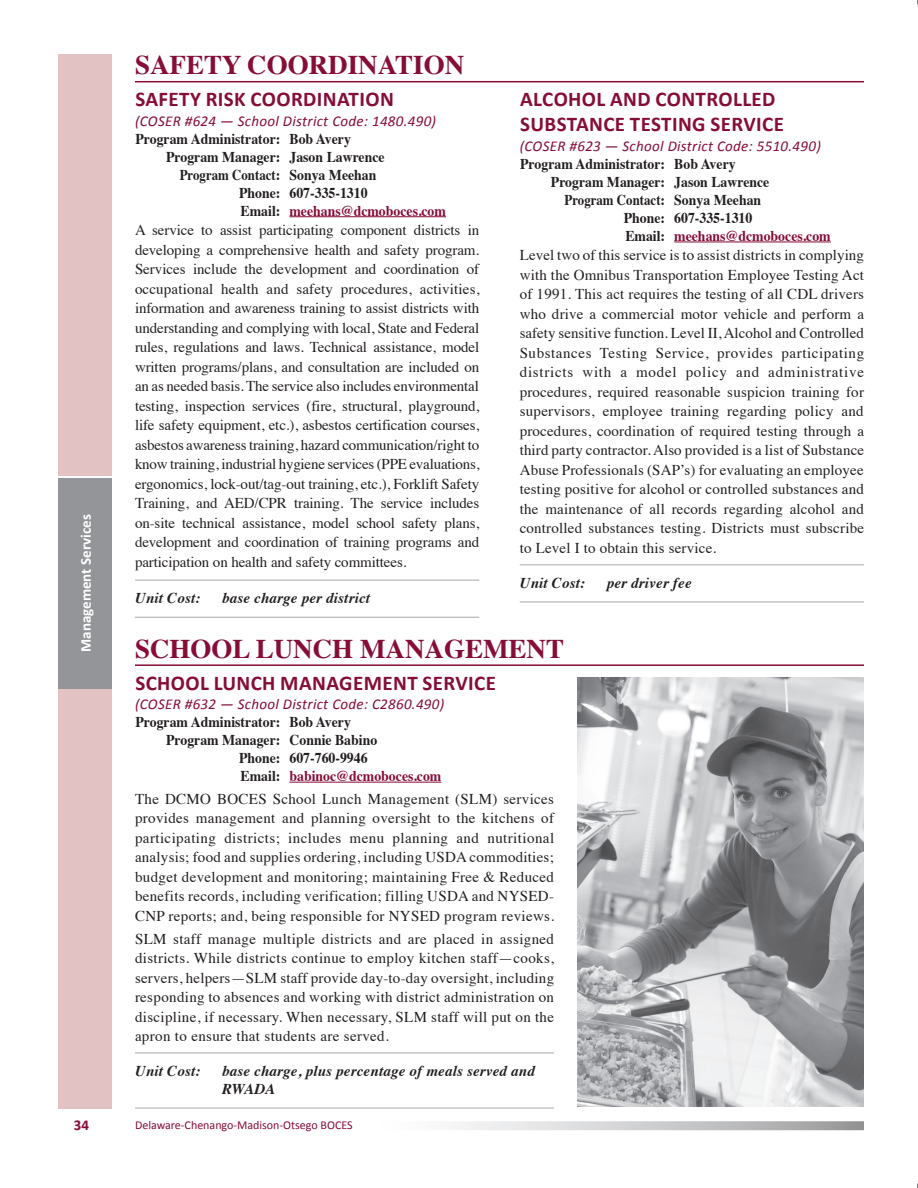
<style>
.page{position:relative;width:918px;height:1188px;background:#fff}
.page>*{position:absolute;margin:0;border:0;box-sizing:border-box;transform-origin:0 0}
.t1{font:700 27px "Times";color:#860d36}
.t2{font:700 27px "Times";color:#860d36}
.t3{font:700 21px/25.2px "Calibri";letter-spacing:.02em;color:#860d36}
.t4{font:15px/19.5px "Times";letter-spacing:.015em;color:#231f20;text-align:justify}
.t5{font:700 15px "Times";color:#231f20;scale:.92 1}
.t6{font:italic 15px "Calibri";letter-spacing:.02em;color:#860d36}
.t7{font:italic 700 15px/18px "Times";letter-spacing:.01em;color:#231f20}
.t8{font:700 15px "Times";color:#860d36;scale:.92 1}
.t9{font:700 15px "Times";color:#231f20;scale:.86 1}
.t10{font:700 15px "Calibri";color:#fff}
.t11{font:700 15px "Calibri";color:#860d36}
.t12{font:12px "Calibri";color:#860d36}
.s1{color:#231f20}
</style>
<div class="page">
<svg style="left:455px;top:1121px;width:409px;height:9px;background:#cbcbcc"></svg>
<div style="left:58px;top:54px;width:54px;height:211px;background:#e2c2c3"></div>
<div style="left:58px;top:687px;width:54px;height:211px;background:#e2c2c3"></div>
<div style="left:58px;top:898px;width:54px;height:211px;background:#e2c2c3"></div>
<div style="left:58px;top:265px;width:54px;height:211px;background:#e2c2c3"></div>
<div style="left:58px;top:478px;width:54px;height:210px;background:#939598"></div>
<hr style="left:290px;top:216px;width:156px;height:1px;background:#860d36">
<hr style="left:135px;top:580px;width:344px;height:1px;background:#b2b3b7">
<hr style="left:135px;top:617px;width:344px;height:1px;background:#b2b3b7">
<hr style="left:135px;top:81px;width:729px;height:1px;background:#860d36">
<hr style="left:135px;top:664px;width:729px;height:2px;background:#860d36">
<hr style="left:290px;top:782px;width:151px;height:1px;background:#860d36">
<hr style="left:674px;top:241px;width:157px;height:1px;background:#860d36">
<hr style="left:520px;top:564px;width:344px;height:1px;background:#b2b3b7">
<hr style="left:520px;top:601px;width:344px;height:2px;background:#b2b3b7">
<img style="left:578px;top:677px;width:286px;height:430px">
<hr style="left:135px;top:1052px;width:419px;height:1px;background:#b2b3b7">
<hr style="left:135px;top:1107px;width:419px;height:2px;background:#b2b3b7">
<p class="t10" style="left:76px;top:652px;width:139px;rotate:-90deg">Management Services</p>
<h1 class="t2" style="left:135px;top:39px;width:331px">SAFETY COORDINATION</h1>
<h2 class="t3" style="left:135px;top:86px;width:260px">SAFETY RISK COORDINATION</h2>
<p class="t6" style="left:135px;top:111px;width:303px">(COSER #624 — School District Code: 1480.490)</p>
<p class="t5" style="left:135px;top:124px;width:236px">Program Administrator: Bob Avery</p>
<p class="t5" style="left:166px;top:142px;width:239px">Program Manager: Jason Lawrence</p>
<p class="t9" style="left:180px;top:160px;width:230px">Program Contact: Sonya Meehan</p>
<p class="t5" style="left:239px;top:178px;width:141px">Phone: 607-335-1310</p>
<p class="t8" style="left:241px;top:196px;width:225px"><span class="s1">Email:</span> meehans@dcmoboces.com</p>
<p class="t4" style="left:135px;top:219px;width:346px">A service to assist participating component districts in developing a comprehensive health and safety program.<br>Services include the development and coordination of occupational health and safety procedures, activities, information and awareness training to assist districts with understanding and complying with local, State and Federal rules, regulations and laws. Technical assistance, model written programs/plans, and consultation are included on an as needed basis. The service also includes environmental testing, inspection services (fire, structural, playground, life safety equipment, etc.), asbestos certification courses, asbestos awareness training, hazard communication/right to know training, industrial hygiene services (PPE evaluations, ergonomics, lock-out/tag-out training, etc.), Forklift Safety Training, and AED/CPR training. The service includes on-site technical assistance, model school safety plans, development and coordination of training programs and participation on health and safety committees.</p>
<p class="t7" style="left:135px;top:588px;width:67px">Unit Cost:</p>
<p class="t7" style="left:222px;top:588px;width:150px">base charge per district</p>
<h2 class="t3" style="left:520px;top:86px;width:265px">ALCOHOL AND CONTROLLED<br>SUBSTANCE TESTING SERVICE</h2>
<p class="t6" style="left:520px;top:137px;width:303px">(COSER #623 — School District Code: 5510.490)</p>
<p class="t5" style="left:520px;top:150px;width:236px">Program Administrator: Bob Avery</p>
<p class="t5" style="left:551px;top:168px;width:239px">Program Manager: Jason Lawrence</p>
<p class="t9" style="left:565px;top:186px;width:230px">Program Contact: Sonya Meehan</p>
<p class="t5" style="left:624px;top:204px;width:141px">Phone: 607-335-1310</p>
<p class="t8" style="left:625px;top:222px;width:225px"><span class="s1">Email:</span> meehans@dcmoboces.com</p>
<p class="t4" style="left:520px;top:244px;width:346px">Level two of this service is to assist districts in complying with the Omnibus Transportation Employee Testing Act of 1991. This act requires the testing of all CDL drivers who drive a commercial motor vehicle and perform a safety sensitive function. Level II, Alcohol and Controlled Substances Testing Service, provides participating districts with a model policy and administrative procedures, required reasonable suspicion training for supervisors, employee training regarding policy and procedures, coordination of required testing through a third party contractor. Also provided is a list of Substance Abuse Professionals (SAP’s) for evaluating an employee testing positive for alcohol or controlled substances and the maintenance of all records regarding alcohol and controlled substances testing. Districts must subscribe to Level I to obtain this service.</p>
<p class="t7" style="left:520px;top:573px;width:67px">Unit Cost:</p>
<p class="t7" style="left:607px;top:573px;width:86px">per driver fee</p>
<h1 class="t1" style="left:135px;top:623px;width:20px">SCHOOL</h1>
<h1 class="t1" style="left:256px;top:623px;width:21px">LUNCH</h1>
<h1 class="t1" style="left:360px;top:623px;width:105px">MANAGEMENT</h1>
<h2 class="t3" style="left:135px;top:669px;width:362px">SCHOOL LUNCH MANAGEMENT SERVICE</h2>
<p class="t6" style="left:135px;top:695px;width:311px">(COSER #632 — School District Code: C2860.490)</p>
<p class="t5" style="left:135px;top:708px;width:236px">Program Administrator: Bob Avery</p>
<p class="t5" style="left:166px;top:726px;width:231px">Program Manager: Connie Babino</p>
<p class="t5" style="left:239px;top:744px;width:141px">Phone: 607-760-9946</p>
<p class="t8" style="left:241px;top:762px;width:220px"><span class="s1">Email:</span> babinoc@dcmoboces.com</p>
<p class="t4" style="left:135px;top:788px;width:421px">The DCMO BOCES School Lunch Management (SLM) services provides management and planning oversight to the kitchens of participating districts; includes menu planning and nutritional analysis; food and supplies ordering, including USDA commodities; budget development and monitoring; maintaining Free &amp; Reduced benefits records, including verification; filling USDA and NYSED-CNP reports; and, being responsible for NYSED program reviews.</p>
<p class="t4" style="left:135px;top:927px;width:421px">SLM staff manage multiple districts and are placed in assigned districts. While districts continue to employ kitchen staff—cooks, servers, helpers—SLM staff provide day-to-day oversight, including responding to absences and working with district administration on discipline, if necessary. When necessary, SLM staff will put on the apron to ensure that students are served.</p>
<p class="t7" style="left:135px;top:1061px;width:67px">Unit Cost:</p>
<p class="t7" style="left:222px;top:1061px;width:315px">base charge, plus percentage of meals served and<br>RWADA</p>
<p class="t11" style="left:74px;top:1116px;width:17px">34</p>
<p class="t12" style="left:135px;top:1117px;width:219px">Delaware-Chenango-Madison-Otsego BOCES</p>
</div>
